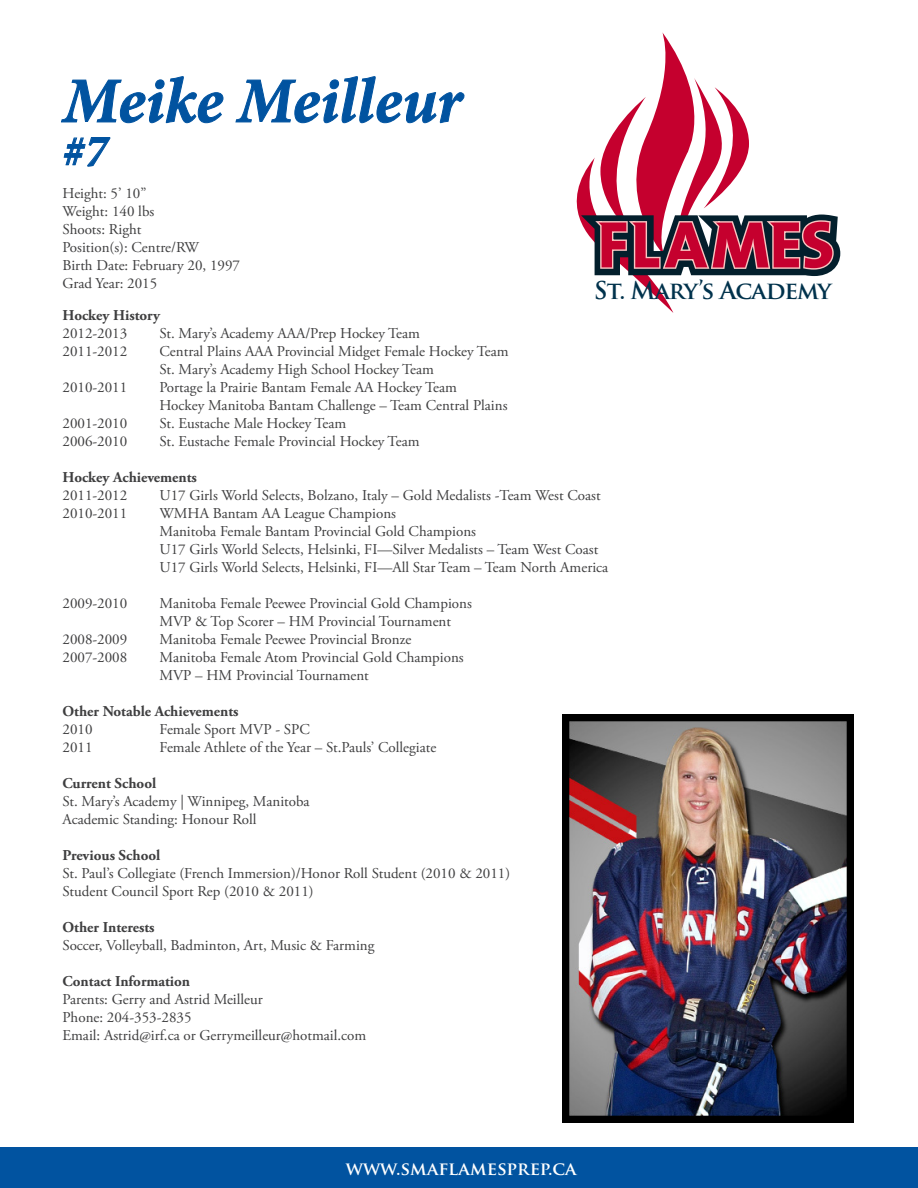
<style>
.page{position:relative;width:918px;height:1188px;background:#fff}
.page>*{position:absolute;margin:0;border:0;box-sizing:border-box;transform-origin:0 0}
.t1{font:italic 700 64.5px "Minion Pro";color:#0153a0}
.t2{font:italic 700 45px "Minion Pro";color:#0153a0}
.t3{font:700 24px "Trajan Pro";letter-spacing:-.04em;color:#00324c}
.t4{font:700 18px "Trajan Pro";color:#fff}
.t5{font:15px/18px "Adobe Garamond Pro";color:#3e3e3f}
.t6{font:700 15px "Adobe Garamond Pro";color:#3e3e3f}
.s1{font-weight:700}
</style>
<div class="page">
<div style="left:0;top:1148px;width:918px;height:40px;background:#0153a0"></div>
<svg style="left:61px;top:76px;width:162px;height:47px"></svg>
<svg style="left:236px;top:76px;width:228px;height:47px"></svg>
<svg style="left:64px;top:137px;width:46px;height:29px"></svg>
<svg style="left:577px;top:32px;width:263px;height:281px"></svg>
<img style="left:562px;top:715px;width:292px;height:407px">
<p class="t1" style="left:63px;top:55px;width:401px">Meike Meilleur</p>
<p class="t2" style="left:63px;top:119px;width:46px">#7</p>
<p class="t5" style="left:63px;top:184px;width:85px">Height: 5’ 10”</p>
<p class="t5" style="left:63px;top:202px;width:93px">Weight: 140 lbs</p>
<p class="t5" style="left:63px;top:220px;width:80px">Shoots: Right</p>
<p class="t5" style="left:63px;top:238px;width:138px">Position(s): Centre/RW</p>
<p class="t5" style="left:63px;top:256px;width:179px">Birth Date: February 20, 1997</p>
<p class="t5" style="left:63px;top:274px;width:96px">Grad Year: 2015</p>
<p class="t6" style="left:63px;top:307px;width:99px">Hockey History</p>
<p class="t5" style="left:63px;top:325px;width:66px">2012-2013</p>
<p class="t5" style="left:160px;top:325px;width:262px">St. Mary’s Academy AAA/Prep Hockey Team</p>
<p class="t5" style="left:63px;top:343px;width:66px">2011-2012</p>
<p class="t5" style="left:160px;top:343px;width:351px">Central Plains AAA Provincial Midget Female Hockey Team</p>
<p class="t5" style="left:160px;top:361px;width:276px">St. Mary’s Academy High School Hockey Team</p>
<p class="t5" style="left:63px;top:379px;width:66px">2010-2011</p>
<p class="t5" style="left:160px;top:379px;width:299px">Portage la Prairie Bantam Female AA Hockey Team</p>
<p class="t5" style="left:160px;top:397px;width:350px">Hockey Manitoba Bantam Challenge – Team Central Plains</p>
<p class="t5" style="left:63px;top:415px;width:66px">2001-2010</p>
<p class="t5" style="left:160px;top:415px;width:188px">St. Eustache Male Hockey Team</p>
<p class="t5" style="left:63px;top:433px;width:66px">2006-2010</p>
<p class="t5" style="left:160px;top:433px;width:262px">St. Eustache Female Provincial Hockey Team</p>
<p class="t6" style="left:63px;top:469px;width:136px">Hockey Achievements</p>
<p class="t5" style="left:63px;top:487px;width:66px">2011-2012</p>
<p class="t5" style="left:160px;top:487px;width:443px">U17 Girls World Selects, Bolzano, Italy – Gold Medalists -Team West Coast</p>
<p class="t5" style="left:63px;top:505px;width:66px">2010-2011</p>
<p class="t5" style="left:160px;top:505px;width:238px">WMHA Bantam AA League Champions</p>
<p class="t5" style="left:160px;top:523px;width:318px">Manitoba Female Bantam Provincial Gold Champions</p>
<p class="t5" style="left:160px;top:541px;width:440px">U17 Girls World Selects, Helsinki, FI—Silver Medalists – Team West Coast</p>
<p class="t5" style="left:160px;top:559px;width:450px">U17 Girls World Selects, Helsinki, FI—All Star Team – Team North America</p>
<p class="t5" style="left:63px;top:595px;width:66px">2009-2010</p>
<p class="t5" style="left:160px;top:595px;width:314px">Manitoba Female Peewee Provincial Gold Champions</p>
<p class="t5" style="left:160px;top:613px;width:293px">MVP &amp; Top Scorer – HM Provincial Tournament</p>
<p class="t5" style="left:63px;top:631px;width:66px">2008-2009</p>
<p class="t5" style="left:160px;top:631px;width:253px">Manitoba Female Peewee Provincial Bronze</p>
<p class="t5" style="left:63px;top:649px;width:66px">2007-2008</p>
<p class="t5" style="left:160px;top:649px;width:306px">Manitoba Female Atom Provincial Gold Champions</p>
<p class="t5" style="left:160px;top:667px;width:211px">MVP – HM Provincial Tournament</p>
<p class="t6" style="left:63px;top:703px;width:178px">Other Notable Achievements</p>
<p class="t5" style="left:63px;top:721px;width:31px">2010</p>
<p class="t5" style="left:160px;top:721px;width:152px">Female Sport MVP - SPC</p>
<p class="t5" style="left:63px;top:739px;width:31px">2011</p>
<p class="t5" style="left:160px;top:739px;width:278px">Female Athlete of the Year – St.Pauls’ Collegiate</p>
<p class="t6" style="left:63px;top:775px;width:95px">Current School</p>
<p class="t5" style="left:63px;top:793px;width:249px">St. Mary’s Academy | Winnipeg, Manitoba<br>Academic Standing: Honour Roll</p>
<p class="t6" style="left:63px;top:847px;width:99px">Previous School</p>
<p class="t5" style="left:63px;top:865px;width:449px">St. Paul’s Collegiate (French Immersion)/Honor Roll Student (2010 &amp; 2011)</p>
<p class="t5" style="left:63px;top:883px;width:253px">Student Council Sport Rep (2010 &amp; 2011)</p>
<p class="t5" style="left:63px;top:919px;width:313px"><span class="s1">Other Interests<br></span>Soccer, Volleyball, Badminton, Art, Music &amp; Farming</p>
<p class="t5" style="left:63px;top:973px;width:202px"><span class="s1">Contact Information<br></span>Parents: Gerry and Astrid Meilleur</p>
<p class="t5" style="left:63px;top:1009px;width:131px">Phone: 204-353-2835</p>
<p class="t5" style="left:63px;top:1027px;width:305px">Email: Astrid@irf.ca or Gerrymeilleur@hotmail.com</p>
<p class="t3" style="left:594px;top:275px;width:239px">St. Mary’s Academy</p>
<p class="t4" style="left:346px;top:1157px;width:232px">www.smaflamesprep.ca</p>
</div>
